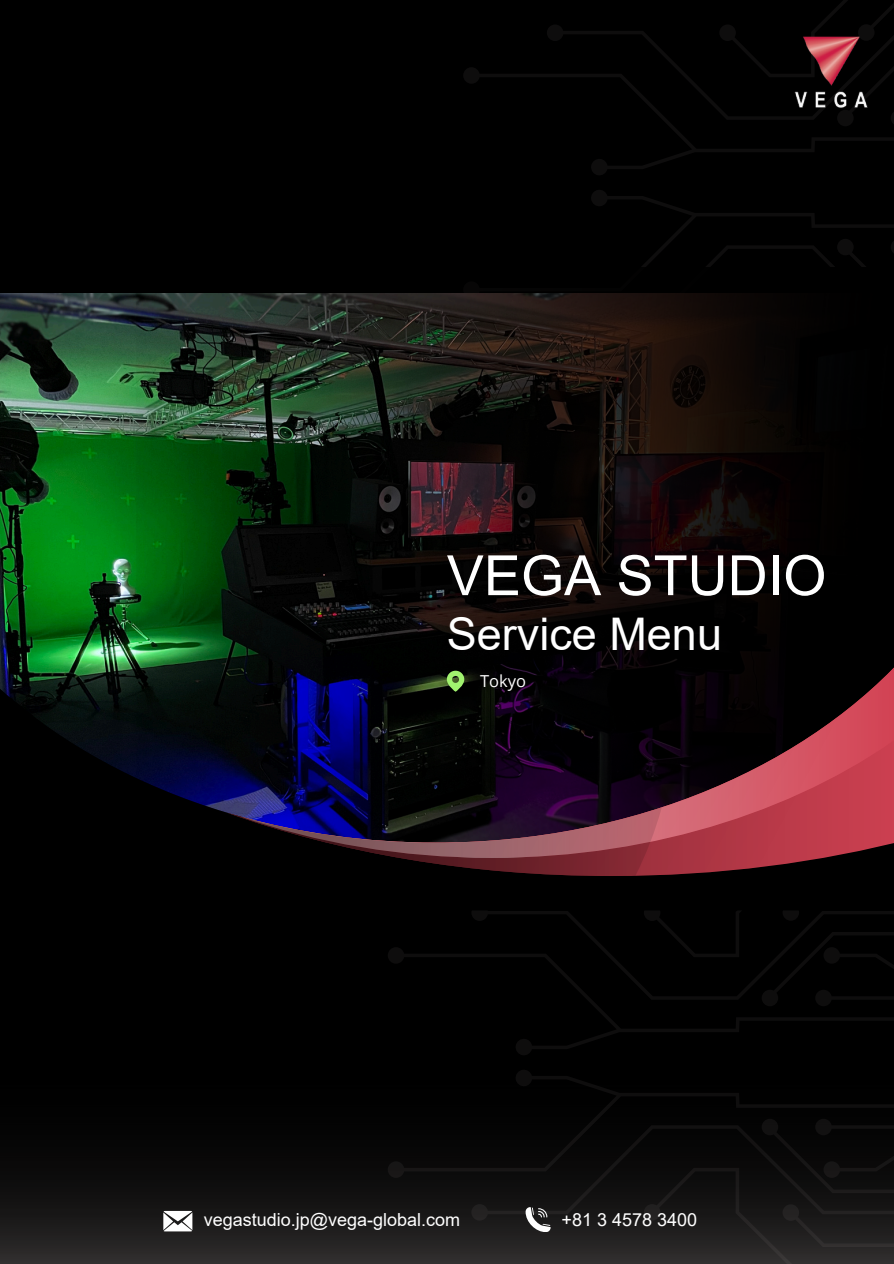
<style>
.page{position:relative;width:894px;height:1264px;background:#fff}
.page>*{position:absolute;margin:0;border:0;box-sizing:border-box;transform-origin:0 0}
.t1{font:55.5px "Arial";color:#fff}
.t2{font:45px "Arial";color:#fff}
.t3{font:18px "Arial";color:#fff}
.t4{font:16.5px "Open Sans";color:#fff}
</style>
<div class="page">
<div style="left:0;top:0;width:893px;height:1263px;background:#000"></div>
<svg style="left:516px;top:1006px;width:377px;height:49px"></svg>
<img style="left:0;top:1070px;width:893px;height:193px">
<svg style="left:547px;top:0;width:346px;height:67px"></svg>
<svg style="left:463px;top:67px;width:430px;height:108px"></svg>
<svg style="left:591px;top:190px;width:302px;height:77px"></svg>
<img style="left:787px;top:19px;width:85px;height:120px">
<svg style="left:525px;top:1207px;width:25px;height:24px"></svg>
<svg style="left:163px;top:1210px;width:29px;height:20px"></svg>
<img style="left:0;top:294px;width:136px;height:353px">
<img style="left:136px;top:293px;width:650px;height:354px">
<svg style="left:388px;top:911px;width:505px;height:95px"></svg>
<svg style="left:0;top:647px;width:893px;height:229px"></svg>
<svg style="left:446px;top:670px;width:18px;height:21px"></svg>
<p class="t1" style="left:446px;top:545px;width:381px">VEGA STUDIO</p>
<p class="t2" style="left:446px;top:609px;width:277px">Service Menu</p>
<h1 class="t4" style="left:480px;top:669px;width:48px">Tokyo</h1>
<p class="t3" style="left:203px;top:1209px;width:258px">vegastudio.jp@vega-global.com</p>
<p class="t3" style="left:561px;top:1209px;width:137px">+81 3 4578 3400</p>
</div>
